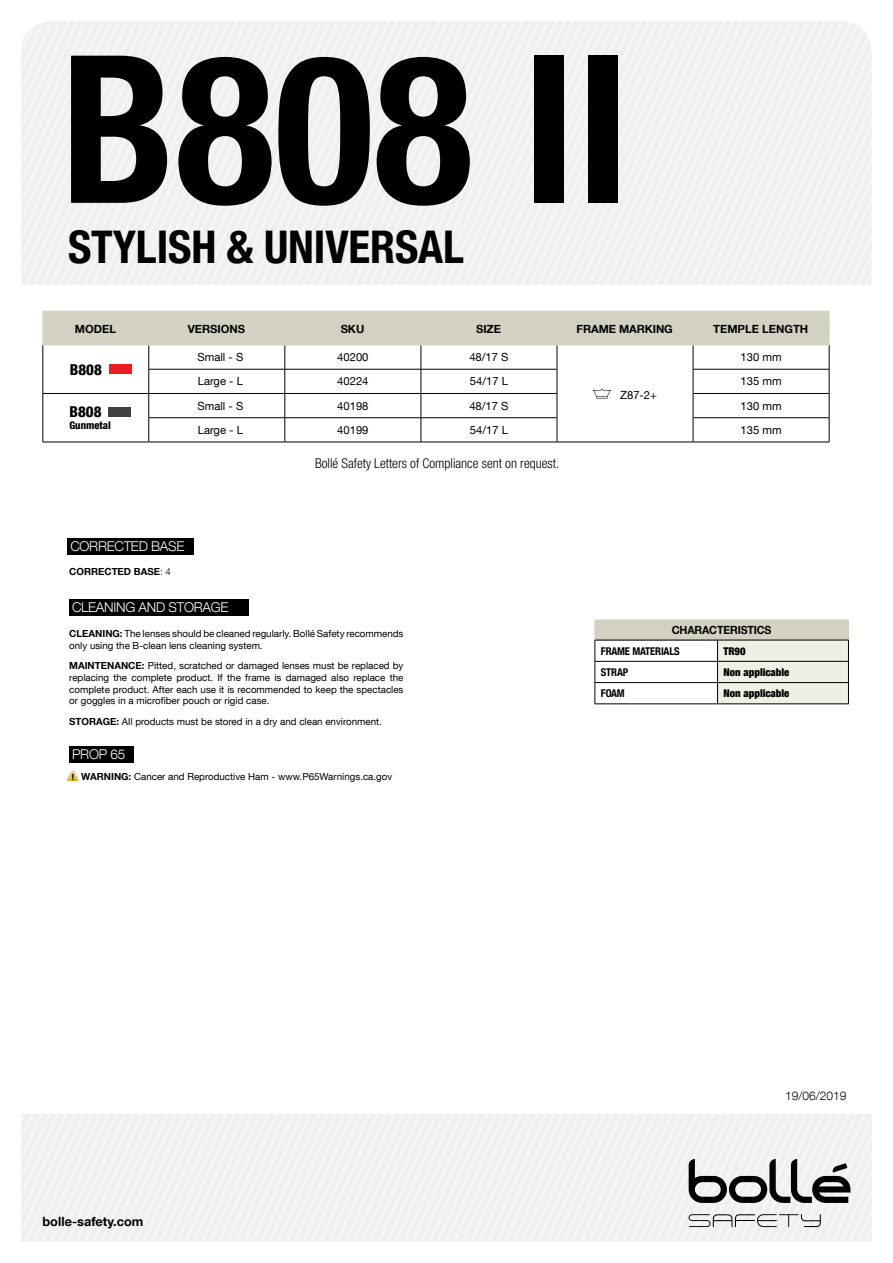
<style>
.page{position:relative;width:893px;height:1263px;background:#fff}
.page>*{position:absolute;margin:0;border:0;box-sizing:border-box;transform-origin:0 0}
.t1{font:700 condensed 206.1px "Helvetica Neue LT Com";color:#000}
.t2{font:700 condensed 45px "Helvetica Neue LT Com";letter-spacing:-.005em;color:#000}
.t3{font:800 condensed 15px "Helvetica Neue LT Com";color:#000}
.t4{font:300 condensed 13.5px "Helvetica Neue LT Com";color:#000}
.t5{font:300 13.5px "Helvetica Neue LT Com";letter-spacing:-.02em;color:#fff}
.t6{font:700 12.75px "Helvetica Neue LT Com";color:#000}
.t7{font:300 12px "Helvetica Neue LT Com";color:#000}
.t8{font:11.25px "Helvetica Neue LT Com";color:#000}
.t9{font:700 11.25px "Helvetica Neue LT Com";letter-spacing:-.01em;color:#000}
.t10{font:700 11.25px "Helvetica Neue LT Com";letter-spacing:-.01em;color:#000;scale:.95 1}
.t11{font:900 condensed 10.65px "Helvetica Neue LT Com";color:#000}
.t12{font:700 condensed 10.65px "Helvetica Neue LT Com";letter-spacing:-.015em;color:#000}
.t13{font:800 condensed 10.5px "Helvetica Neue LT Com";color:#000}
.t14{font:9.75px/11.7px "Helvetica Neue LT Com";color:#000}
.t15{font:700 9.75px "Helvetica Neue LT Com";color:#000}
.s1{font-weight:300}
.s2{font-weight:700}
</style>
<div class="page">
<hr style="left:43px;top:442px;width:106px;height:1px;background:#000">
<hr style="left:149px;top:442px;width:136px;height:1px;background:#000">
<hr style="left:285px;top:442px;width:136px;height:1px;background:#000">
<hr style="left:421px;top:442px;width:136px;height:1px;background:#000">
<hr style="left:557px;top:442px;width:136px;height:1px;background:#000">
<hr style="left:693px;top:442px;width:136px;height:1px;background:#000">
<svg style="left:43px;top:311px;width:787px;height:131px"></svg>
<div style="left:108px;top:407px;width:23px;height:10px;background:#404040"></div>
<svg style="left:689px;top:1159px;width:161px;height:44px"></svg>
<svg style="left:689px;top:1214px;width:132px;height:13px"></svg>
<div style="left:109px;top:364px;width:23px;height:10px;background:#ed1d24"></div>
<div style="left:68px;top:538px;width:126px;height:17px;background:#000"></div>
<div style="left:595px;top:620px;width:253px;height:20px;background:#d3d2c2"></div>
<hr style="left:595px;top:640px;width:123px;height:1px;background:#000">
<hr style="left:595px;top:661px;width:123px;height:1px;background:#000">
<hr style="left:595px;top:682px;width:122px;height:1px;background:#000">
<hr style="left:595px;top:704px;width:122px;height:1px;background:#000">
<hr style="left:717px;top:704px;width:132px;height:1px;background:#000">
<svg style="left:595px;top:639px;width:1px;height:65px"></svg>
<svg style="left:717px;top:620px;width:132px;height:84px"></svg>
<hr style="left:718px;top:661px;width:131px;height:1px;background:#000">
<div style="left:69px;top:599px;width:179px;height:17px;background:#000"></div>
<div style="left:69px;top:746px;width:65px;height:16px;background:#000"></div>
<svg style="left:68px;top:771px;width:9px;height:9px"></svg>
<h1 class="t1" style="left:61px;top:6px;width:570px">B808 II</h1>
<h2 class="t2" style="left:68px;top:220px;width:397px">STYLISH &amp; UNIVERSAL</h2>
<p class="t9" style="left:75px;top:322px;width:43px">MODEL</p>
<p class="t9" style="left:188px;top:322px;width:59px">VERSIONS</p>
<p class="t9" style="left:341px;top:322px;width:25px">SKU</p>
<p class="t9" style="left:476px;top:322px;width:26px">SIZE</p>
<p class="t9" style="left:577px;top:322px;width:98px">FRAME MARKING</p>
<p class="t9" style="left:713px;top:322px;width:97px">TEMPLE LENGTH</p>
<h3 class="t3" style="left:70px;top:360px;width:34px">B808</h3>
<h3 class="t3" style="left:69px;top:402px;width:34px">B808</h3>
<p class="t13" style="left:69px;top:419px;width:43px">Gunmetal</p>
<p class="t8" style="left:198px;top:350px;width:47px">Small - S</p>
<p class="t8" style="left:337px;top:350px;width:33px">40200</p>
<p class="t8" style="left:469px;top:350px;width:41px">48/17 S</p>
<p class="t8" style="left:740px;top:350px;width:43px">130 mm</p>
<p class="t8" style="left:198px;top:374px;width:47px">Large - L</p>
<p class="t8" style="left:337px;top:374px;width:33px">40224</p>
<p class="t8" style="left:470px;top:374px;width:40px">54/17 L</p>
<p class="t8" style="left:740px;top:374px;width:43px">135 mm</p>
<p class="t8" style="left:620px;top:388px;width:38px">Z87-2+</p>
<p class="t8" style="left:198px;top:399px;width:47px">Small - S</p>
<p class="t8" style="left:337px;top:399px;width:33px">40198</p>
<p class="t8" style="left:469px;top:399px;width:41px">48/17 S</p>
<p class="t8" style="left:740px;top:399px;width:43px">130 mm</p>
<p class="t8" style="left:198px;top:423px;width:47px">Large - L</p>
<p class="t8" style="left:337px;top:423px;width:33px">40199</p>
<p class="t8" style="left:470px;top:423px;width:40px">54/17 L</p>
<p class="t8" style="left:740px;top:423px;width:43px">135 mm</p>
<h3 class="t4" style="left:315px;top:456px;width:246px">Bollé Safety Letters of Compliance sent on request.</h3>
<h3 class="t5" style="left:70px;top:538px;width:116px">CORRECTED BASE</h3>
<p class="t15" style="left:69px;top:566px;width:103px">CORRECTED BASE<span class="s1">: 4</span></p>
<h3 class="t5" style="left:72px;top:599px;width:158px">CLEANING AND STORAGE</h3>
<p class="t14" style="left:69px;top:628px;width:336px"><span class="s2">CLEANING:</span> The lenses should be cleaned regularly. Bollé Safety recommends only using the B-clean lens cleaning system.</p>
<p class="t14" style="left:69px;top:660px;width:336px;text-align:justify"><span class="s2">MAINTENANCE:</span> Pitted, scratched or damaged lenses must be replaced by replacing the complete product. If the frame is damaged also replace the complete product. After each use it is recommended to keep the spectacles or goggles in a microfiber pouch or rigid case.</p>
<p class="t14" style="left:69px;top:715px;width:314px"><span class="s2">STORAGE:</span> All products must be stored in a dry and clean environment.</p>
<h3 class="t5" style="left:72px;top:746px;width:55px">PROP 65</h3>
<p class="t14" style="left:81px;top:770px;width:313px"><span class="s2">WARNING:</span> Cancer and Reproductive Ham - www.P65Warnings.ca.gov</p>
<h3 class="t6" style="left:43px;top:1213px;width:103px">bolle-safety.com</h3>
<p class="t10" style="left:672px;top:623px;width:106px">CHARACTERISTICS</p>
<p class="t12" style="left:601px;top:644px;width:80px">FRAME MATERIALS</p>
<p class="t11" style="left:723px;top:644px;width:24px">TR90</p>
<p class="t12" style="left:601px;top:666px;width:29px">STRAP</p>
<p class="t11" style="left:723px;top:666px;width:67px">Non applicable</p>
<p class="t12" style="left:601px;top:687px;width:25px">FOAM</p>
<p class="t11" style="left:723px;top:687px;width:67px">Non applicable</p>
<p class="t7" style="left:785px;top:1088px;width:63px">19/06/2019</p>
</div>
